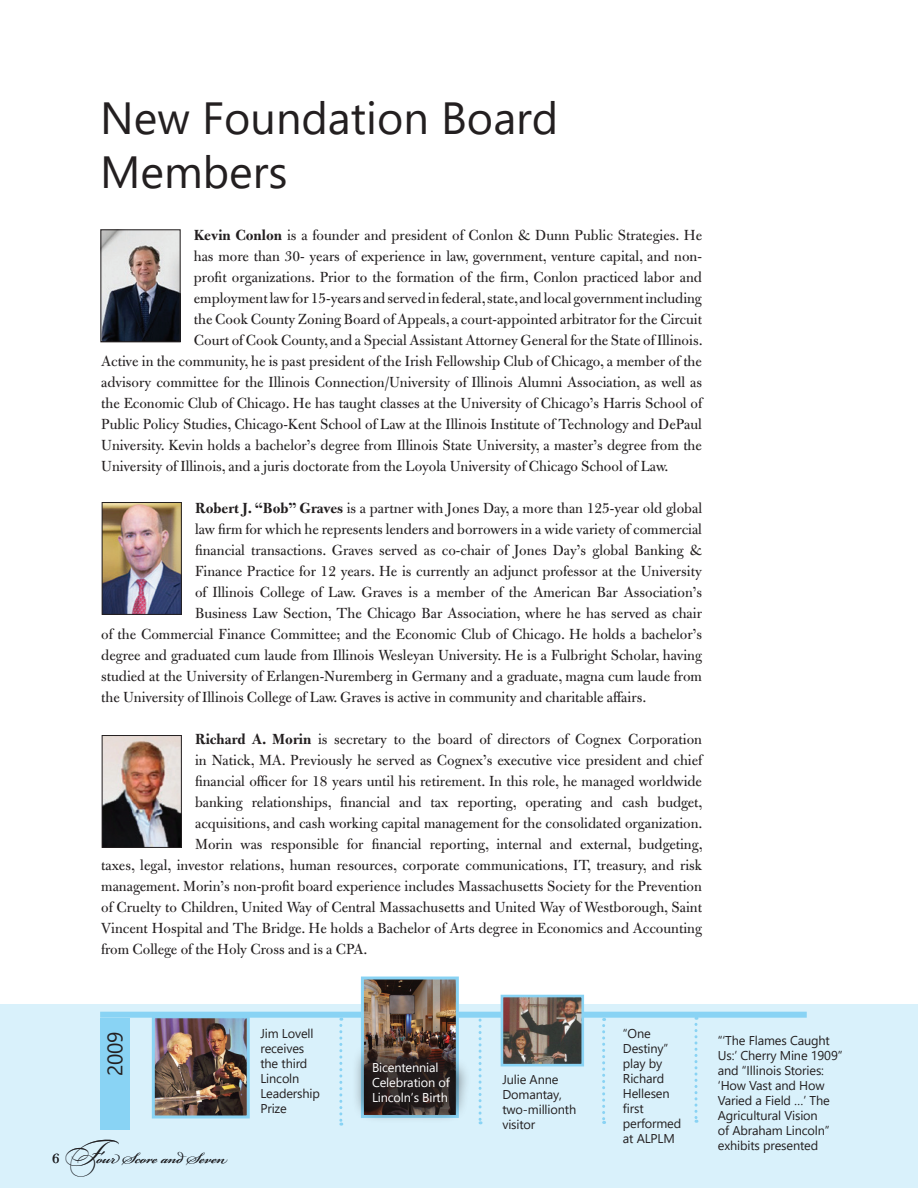
<style>
.page{position:relative;width:918px;height:1188px;background:#fff}
.page>*{position:absolute;margin:0;border:0;box-sizing:border-box;transform-origin:0 0}
._01_Story_Head{font:45px/54px "Segoe UI";color:#231f20}
.t1{font:24px "Bickham Script Pro";color:#231f20}
.Captions{font:21px "Segoe UI";color:#231f20}
._04_Body_Copy{font:15.75px "Bulmer MT Std";color:#231f20}
.Captions-2{font:12.75px/15px "Segoe UI";letter-spacing:-.01em;color:#231f20}
.Captions-3{font:12.75px/15px "Segoe UI";letter-spacing:-.01em;color:#fff}
.s1{font-weight:700}
.s2{font-family:"Bulmer MT Std";font-size:15px}
.s3{font-family:"Bickham Script MM Sw Caps"}
</style>
<div class="page">
<div style="left:0;top:1004px;width:918px;height:184px;background:#d9f1fb"></div>
<svg style="left:339px;top:1018px;width:3px;height:108px"></svg>
<img style="left:156px;top:1019px;width:90px;height:95px">
<div style="left:152px;top:1015px;width:98px;height:103px;border:3px solid #89d3f4"></div>
<div style="left:100px;top:1012px;width:707px;height:6px;background:#89d3f4"></div>
<div style="left:100px;top:1018px;width:29px;height:112px;background:#89d3f4"></div>
<svg style="left:479px;top:1017px;width:3px;height:107px"></svg>
<img style="left:505px;top:999px;width:75px;height:63px">
<div style="left:501px;top:995px;width:83px;height:71px;border:3px solid #89d3f4"></div>
<img style="left:365px;top:981px;width:90px;height:61px">
<div style="left:361px;top:977px;width:98px;height:141px;border:3px solid #89d3f4"></div>
<div style="left:351px;top:1042px;width:120px;height:82px;background:#231f20;opacity:.75"></div>
<img style="left:104px;top:737px;width:76px;height:109px">
<div style="left:102px;top:735px;width:80px;height:113px;border:1px solid #231f20"></div>
<img style="left:103px;top:232px;width:75px;height:108px">
<div style="left:101px;top:230px;width:79px;height:112px;border:1px solid #231f20"></div>
<img style="left:104px;top:504px;width:76px;height:109px">
<div style="left:102px;top:502px;width:80px;height:113px;border:1px solid #231f20"></div>
<svg style="left:694px;top:1017px;width:4px;height:106px"></svg>
<svg style="left:602px;top:1018px;width:3px;height:106px"></svg>
<p class="_01_Story_Head" style="left:100px;top:87px;width:460px">New Foundation Board<br>Members</p>
<p class="_04_Body_Copy" style="left:194px;top:226px;width:510px"><span class="s1">Kevin Conlon</span> is a founder and president of Conlon &amp; Dunn Public Strategies. He</p>
<p class="_04_Body_Copy" style="left:194px;top:247px;width:510px">has more than 30- years of experience in law, government, venture capital, and non-</p>
<p class="_04_Body_Copy" style="left:194px;top:268px;width:510px">profit organizations. Prior to the formation of the firm, Conlon practiced labor and</p>
<p class="_04_Body_Copy" style="left:194px;top:289px;width:510px">employment law for 15-years and served in federal, state, and local government including</p>
<p class="_04_Body_Copy" style="left:194px;top:310px;width:510px">the Cook County Zoning Board of Appeals, a court-appointed arbitrator for the Circuit</p>
<p class="_04_Body_Copy" style="left:194px;top:331px;width:510px">Court of Cook County, and a Special Assistant Attorney General for the State of Illinois.</p>
<p class="_04_Body_Copy" style="left:101px;top:352px;width:602px">Active in the community, he is past president of the Irish Fellowship Club of Chicago, a member of the</p>
<p class="_04_Body_Copy" style="left:101px;top:373px;width:602px">advisory committee for the Illinois Connection/University of Illinois Alumni Association, as well as</p>
<p class="_04_Body_Copy" style="left:101px;top:394px;width:604px">the Economic Club of Chicago. He has taught classes at the University of Chicago’s Harris School of</p>
<p class="_04_Body_Copy" style="left:101px;top:415px;width:602px">Public Policy Studies, Chicago-Kent School of Law at the Illinois Institute of Technology and DePaul</p>
<p class="_04_Body_Copy" style="left:101px;top:436px;width:602px">University. Kevin holds a bachelor’s degree from Illinois State University, a master’s degree from the</p>
<p class="_04_Body_Copy" style="left:101px;top:457px;width:569px">University of Illinois, and a juris doctorate from the Loyola University of Chicago School of Law.</p>
<p class="_04_Body_Copy" style="left:195px;top:499px;width:508px"><span class="s1">Robert J. “Bob” Graves</span> is a partner with Jones Day, a more than 125-year old global</p>
<p class="_04_Body_Copy" style="left:195px;top:520px;width:508px">law firm for which he represents lenders and borrowers in a wide variety of commercial</p>
<p class="_04_Body_Copy" style="left:195px;top:541px;width:508px">financial transactions. Graves served as co-chair of Jones Day’s global Banking &amp;</p>
<p class="_04_Body_Copy" style="left:195px;top:562px;width:508px">Finance Practice for 12 years. He is currently an adjunct professor at the University</p>
<p class="_04_Body_Copy" style="left:195px;top:583px;width:509px">of Illinois College of Law. Graves is a member of the American Bar Association’s</p>
<p class="_04_Body_Copy" style="left:195px;top:604px;width:508px">Business Law Section, The Chicago Bar Association, where he has served as chair</p>
<p class="_04_Body_Copy" style="left:101px;top:625px;width:602px">of the Commercial Finance Committee; and the Economic Club of Chicago. He holds a bachelor’s</p>
<p class="_04_Body_Copy" style="left:101px;top:646px;width:602px">degree and graduated cum laude from Illinois Wesleyan University. He is a Fulbright Scholar, having</p>
<p class="_04_Body_Copy" style="left:101px;top:667px;width:602px">studied at the University of Erlangen-Nuremberg in Germany and a graduate, magna cum laude from</p>
<p class="_04_Body_Copy" style="left:101px;top:688px;width:547px">the University of Illinois College of Law. Graves is active in community and charitable affairs.</p>
<p class="_04_Body_Copy" style="left:195px;top:730px;width:508px"><span class="s1">Richard A. Morin</span> is secretary to the board of directors of Cognex Corporation</p>
<p class="_04_Body_Copy" style="left:195px;top:751px;width:510px">in Natick, MA. Previously he served as Cognex’s executive vice president and chief</p>
<p class="_04_Body_Copy" style="left:195px;top:772px;width:508px">financial officer for 18 years until his retirement. In this role, he managed worldwide</p>
<p class="_04_Body_Copy" style="left:195px;top:793px;width:509px">banking relationships, financial and tax reporting, operating and cash budget,</p>
<p class="_04_Body_Copy" style="left:195px;top:814px;width:509px">acquisitions, and cash working capital management for the consolidated organization.</p>
<p class="_04_Body_Copy" style="left:195px;top:835px;width:509px">Morin was responsible for financial reporting, internal and external, budgeting,</p>
<p class="_04_Body_Copy" style="left:101px;top:856px;width:602px">taxes, legal, investor relations, human resources, corporate communications, IT, treasury, and risk</p>
<p class="_04_Body_Copy" style="left:101px;top:877px;width:602px">management. Morin’s non-profit board experience includes Massachusetts Society for the Prevention</p>
<p class="_04_Body_Copy" style="left:101px;top:898px;width:602px">of Cruelty to Children, United Way of Central Massachusetts and United Way of Westborough, Saint</p>
<p class="_04_Body_Copy" style="left:101px;top:919px;width:602px">Vincent Hospital and The Bridge. He holds a Bachelor of Arts degree in Economics and Accounting</p>
<p class="_04_Body_Copy" style="left:101px;top:940px;width:268px">from College of the Holy Cross and is a CPA.</p>
<p class="Captions" style="left:95px;top:1076px;width:46px;rotate:-90deg">2009</p>
<h2 class="t1" style="left:52px;top:1140px;width:177px"><span class="s2">6</span> <span class="s3">F</span>our Score and Seven</h2>
<p class="Captions-2" style="left:260px;top:1025px;width:61px">Jim Lovell receives the third<br>Lincoln<br>Leadership<br>Prize</p>
<p class="Captions-3" style="left:372px;top:1059px;width:79px">Bicentennial<br>Celebration of<br>Lincoln’s Birth</p>
<p class="Captions-2" style="left:502px;top:1070px;width:75px">Julie Anne<br>Domantay, two-millionth visitor</p>
<p class="Captions-2" style="left:623px;top:1025px;width:60px">“One<br>Destiny” play by<br>Richard<br>Hellesen first performed at ALPLM</p>
<p class="Captions-2" style="left:718px;top:1032px;width:126px">“‘The Flames Caught<br>Us:’ Cherry Mine 1909” and “Illinois Stories: ‘How Vast and How<br>Varied a Field …’ The<br>Agricultural Vision<br>of Abraham Lincoln” exhibits presented</p>
</div>
